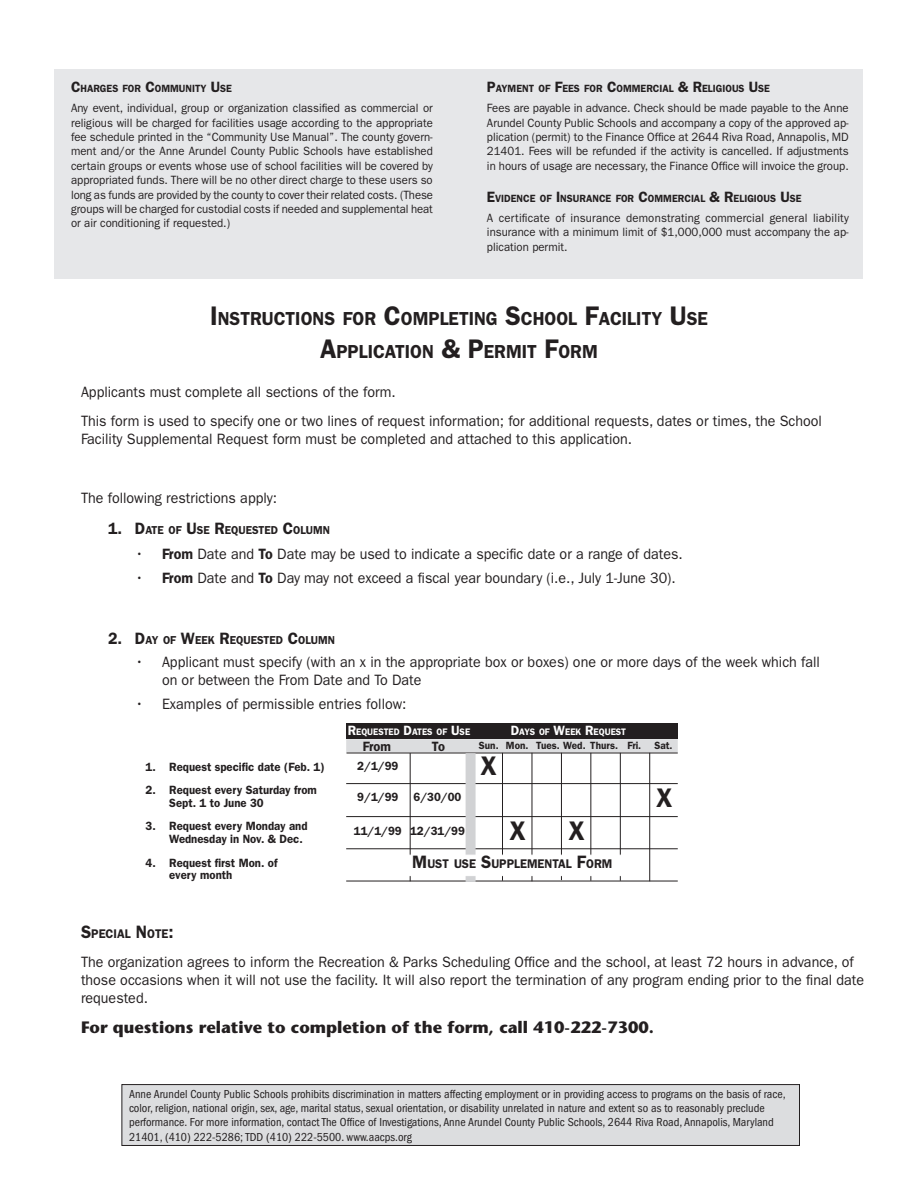
<style>
.page{position:relative;width:918px;height:1188px;background:#fff}
.page>*{position:absolute;margin:0;border:0;box-sizing:border-box;transform-origin:0 0}
.t1{font:600 27px "ITC Franklin Gothic Std";color:#231f20;scale:.95 1}
.t2{font:600 18.9px/32.4px "ITC Franklin Gothic Std";color:#231f20;text-align:center;scale:.95 1}
.t3{font:700 16.5px "Stone Sans";color:#231f20}
.t4{font:15px/18px "ITC Franklin Gothic Std";color:#231f20;scale:.95 1}
.t5{font:600 13.5px "ITC Franklin Gothic Std";letter-spacing:-.025em;color:#231f20;scale:.95 1}
.t6{font:600 12.6px "ITC Franklin Gothic Std";color:#231f20;scale:.95 1}
.t7{font:12px/14.4px "ITC Franklin Gothic Std";color:#231f20;text-align:justify;scale:.95 1}
.t8{font:condensed 12px/14.4px "ITC Franklin Gothic Std";color:#231f20}
.t9{font:600 12px/12.8px "ITC Franklin Gothic Std";color:#231f20;scale:.95 1}
.t10{font:600 11.55px "ITC Franklin Gothic Std";color:#231f20;scale:.95 1}
.t11{font:600 10.5px "ITC Franklin Gothic Std";color:#231f20;scale:.95 1}
.t12{font:600 10.5px "ITC Franklin Gothic Std";color:#231f20;scale:.95 1}
.t13{font:600 9.45px "ITC Franklin Gothic Std";color:#fff;scale:.95 1}
.s1{font-size:15px}
.s2{font-size:27px}
.s3{font-size:16.5px}
.s4{font-weight:600}
.s5{font-size:13.5px}
.s6{font-size:18px}
</style>
<div class="page">
<div style="left:54px;top:69px;width:808px;height:210px;background:#e6e7e9"></div>
<div style="left:122px;top:1085px;width:678px;height:60px;background:#dcdddf"></div>
<div style="left:122px;top:1084px;width:678px;height:62px;border:1px solid #231f20"></div>
<div style="left:346px;top:723px;width:332px;height:16px;background:#231f20"></div>
<div style="left:346px;top:739px;width:332px;height:13px;background:#dcdddf"></div>
<hr style="left:502px;top:753px;width:1px;height:128px;background:#231f20">
<hr style="left:532px;top:753px;width:1px;height:128px;background:#231f20">
<hr style="left:561px;top:753px;width:1px;height:127px;background:#231f20">
<hr style="left:590px;top:753px;width:1px;height:128px;background:#231f20">
<hr style="left:620px;top:753px;width:1px;height:128px;background:#231f20">
<hr style="left:649px;top:753px;width:1px;height:128px;background:#231f20">
<hr style="left:410px;top:753px;width:1px;height:128px;background:#231f20">
<hr style="left:346px;top:783px;width:332px;height:1px;background:#231f20">
<hr style="left:346px;top:753px;width:332px;height:1px;background:#231f20">
<hr style="left:346px;top:816px;width:332px;height:1px;background:#231f20">
<hr style="left:346px;top:848px;width:332px;height:1px;background:#231f20">
<hr style="left:346px;top:881px;width:332px;height:1px;background:#231f20">
<div style="left:466px;top:753px;width:10px;height:129px;background:#d1d2d4;border:2px solid #d1d2d4"></div>
<div style="left:392px;top:855px;width:232px;height:21px;background:#fff"></div>
<p class="t11" style="left:71px;top:83px;width:171px"><span class="s1">C</span>HARGES FOR <span class="s1">C</span>OMMUNITY <span class="s1">U</span>SE</p>
<p class="t7" style="left:71px;top:101px;width:383px">Any event, individual, group or organization classified as commercial or religious will be charged for facilities usage according to the appropriate fee schedule printed in the “Community Use Manual”. The county govern&shy;ment and/or the Anne Arundel County Public Schools have established certain groups or events whose use of school facilities will be covered by appropriated funds. There will be no other direct charge to these users so long as funds are provided by the county to cover their related costs. (These groups will be charged for custodial costs if needed and supplemental heat or air conditioning if requested.)</p>
<p class="t11" style="left:487px;top:83px;width:299px"><span class="s1">P</span>AYMENT OF <span class="s1">F</span>EES FOR <span class="s1">C</span>OMMERCIAL <span class="s1">&amp; R</span>ELIGIOUS <span class="s1">U</span>SE</p>
<p class="t7" style="left:487px;top:101px;width:382px">Fees are payable in advance. Check should be made payable to the Anne Arundel County Public Schools and accompany a copy of the approved ap&shy;plication (permit) to the Finance Office at 2644 Riva Road, Annapolis, MD 21401. Fees will be refunded if the activity is cancelled. If adjustments in hours of usage are necessary, the Finance Office will invoice the group.</p>
<p class="t11" style="left:487px;top:192px;width:333px"><span class="s1">E</span>VIDENCE OF <span class="s1">I</span> NSURANCE FOR <span class="s1">C</span>OMMERCIAL <span class="s1">&amp; R</span>ELIGIOUS <span class="s1">U</span>SE</p>
<p class="t7" style="left:487px;top:211px;width:383px">A certificate of insurance demonstrating commercial general liability insurance with a minimum limit of $1,000,000 must accompany the ap&shy;plication permit.</p>
<p class="t2" style="left:210px;top:303px;width:526px"><span class="s2">I</span> NSTRUCTIONS FOR <span class="s2">C</span>OMPLETING <span class="s2">S</span>CHOOL <span class="s2">F</span>ACILITY <span class="s2">U</span>SE<br><span class="s2">A</span>PPLICATION <span class="s2">&amp; P</span>ERMIT <span class="s2">F</span>ORM</p>
<p class="t4" style="left:81px;top:383px;width:333px">Applicants must complete all sections of the form.</p>
<p class="t4" style="left:81px;top:412px;width:781px">This form is used to specify one or two lines of request information; for additional requests, dates or times, the School<br>Facility Supplemental Request form must be completed and attached to this application.</p>
<p class="t4" style="left:81px;top:489px;width:208px">The following restrictions apply:</p>
<p class="t10" style="left:108px;top:523px;width:235px"><span class="s3">1. D</span>ATE OF <span class="s3">U</span>SE <span class="s3">R</span>EQUESTED <span class="s3">C</span>OLUMN</p>
<p class="t4" style="left:135px;top:545px;width:578px">• <span class="s4">From</span> Date and <span class="s4">To</span> Date may be used to indicate a specific date or a range of dates.</p>
<p class="t4" style="left:135px;top:569px;width:571px">• <span class="s4">From</span> Date and <span class="s4">To</span> Day may not exceed a fiscal year boundary (i.e., July 1-June 30).</p>
<p class="t10" style="left:108px;top:633px;width:241px"><span class="s3">2. D</span>AY OF <span class="s3">W</span>EEK <span class="s3">R</span>EQUESTED <span class="s3">C</span>OLUMN</p>
<p class="t4" style="left:162px;top:653px;width:694px;text-indent:-27px">• Applicant must specify (with an x in the appropriate box or boxes) one or more days of the week which fall on or between the From Date and To Date</p>
<p class="t4" style="left:135px;top:695px;width:287px">• Examples of permissible entries follow:</p>
<p class="t9" style="left:146px;top:760px;width:190px">1. Request specific date (Feb. 1)</p>
<p class="t9" style="left:169px;top:784px;width:157px;text-indent:-24px">2. Request every Saturday from<br>Sept. 1 to June 30</p>
<p class="t9" style="left:169px;top:820px;width:147px;text-indent:-24px">3. Request every Monday and<br>Wednesday in Nov. &amp; Dec.</p>
<p class="t9" style="left:169px;top:856px;width:115px;text-indent:-24px">4. Request first Mon. of every month</p>
<p class="t13" style="left:348px;top:726px;width:130px"><span class="s5">R</span>EQUESTED <span class="s5">D</span>ATES OF <span class="s5">U</span>SE</p>
<p class="t5" style="left:363px;top:738px;width:31px">From</p>
<p class="t5" style="left:432px;top:738px;width:15px">To</p>
<p class="t13" style="left:511px;top:726px;width:123px"><span class="s5">D</span>AYS OF <span class="s5">W</span>EEK <span class="s5">R</span>EQUEST</p>
<p class="t12" style="left:479px;top:739px;width:172px">Sun. Mon. Tues. Wed. Thurs. Fri.</p>
<p class="t12" style="left:654px;top:739px;width:21px">Sat.</p>
<p class="t9" style="left:357px;top:760px;width:45px">2/1/99</p>
<p class="t1" style="left:480px;top:750px;width:19px">X</p>
<p class="t9" style="left:357px;top:790px;width:45px">9/1/99</p>
<p class="t9" style="left:414px;top:790px;width:52px">6/30/00</p>
<p class="t1" style="left:656px;top:782px;width:19px">X</p>
<p class="t9" style="left:354px;top:824px;width:52px">11/1/99</p>
<p class="t9" style="left:410px;top:824px;width:59px">12/31/99</p>
<p class="t1" style="left:509px;top:815px;width:19px">X</p>
<p class="t1" style="left:569px;top:815px;width:19px">X</p>
<p class="t6" style="left:412px;top:857px;width:212px"><span class="s6">M</span> UST USE <span class="s6">S</span>UPPLEMENTAL <span class="s6">F</span>ORM</p>
<p class="t6" style="left:81px;top:926px;width:99px"><span class="s6">S</span>PECIAL <span class="s6">N</span> OTE<span class="s6">:</span></p>
<p class="t4" style="left:81px;top:953px;width:826px">The organization agrees to inform the Recreation &amp; Parks Scheduling Office and the school, at least 72 hours in advance, of those occasions when it will not use the facility. It will also report the termination of any program ending prior to the final date requested.</p>
<p class="t3" style="left:81px;top:1017px;width:575px">For questions relative to completion of the form, call 410-222-7300.</p>
<p class="t8" style="left:129px;top:1087px;width:658px">Anne Arundel County Public Schools prohibits discrimination in matters affecting employment or in providing access to programs on the basis of race, color, religion, national origin, sex, age, marital status, sexual orientation, or disability unrelated in nature and extent so as to reasonably preclude performance. For more information, contact The Office of Investigations, Anne Arundel County Public Schools, 2644 Riva Road, Annapolis, Maryland 21401, (410) 222-5286; TDD (410) 222-5500. www.aacps.org</p>
</div>
